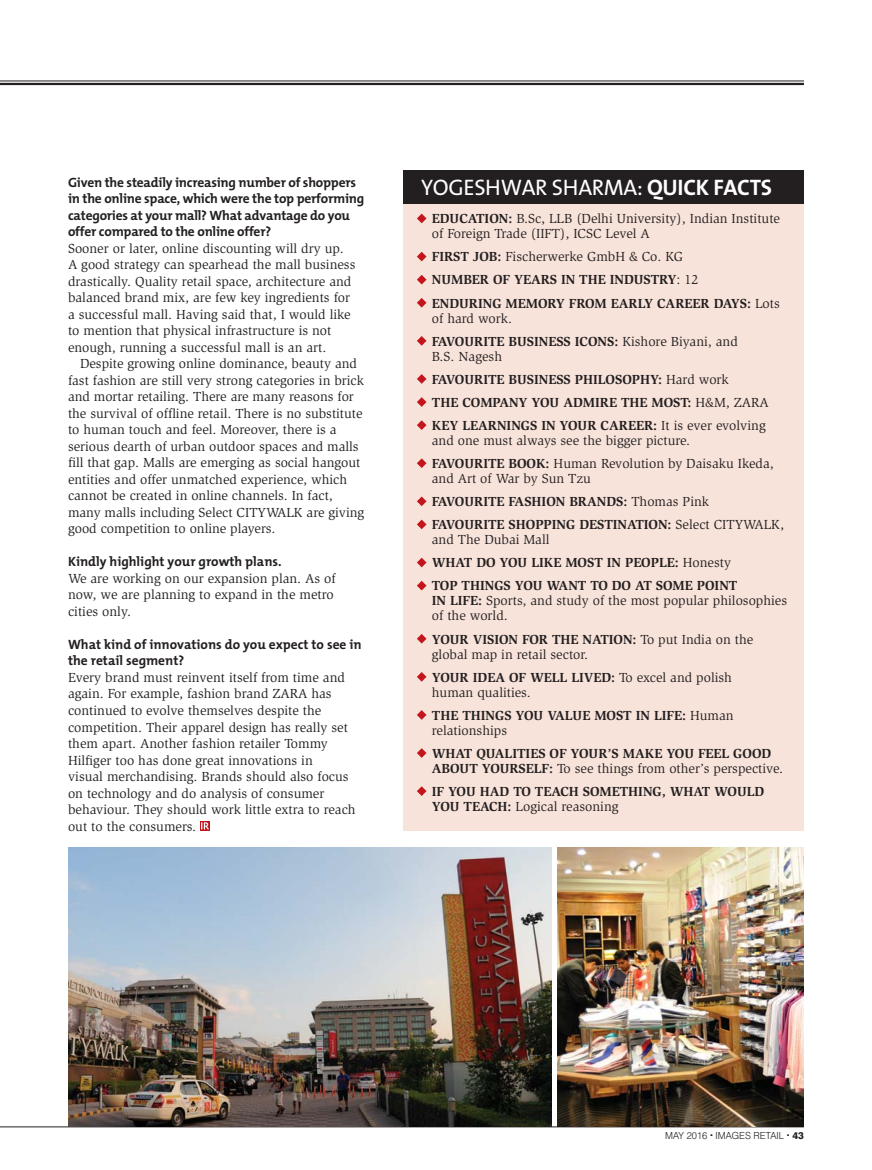
<style>
.page{position:relative;width:872px;height:1170px;background:#fff}
.page>*{position:absolute;margin:0;border:0;box-sizing:border-box;transform-origin:0 0}
.t1{font:22.5px "Slo The Mix";letter-spacing:-.015em;color:#fff}
.t2{font:13.5px/16.5px "Slimbach LT";color:#231f20}
.t3{font:700 13.5px/23.1px "Slimbach LT";color:#231f20}
.t4{font:700 13.5px/16.5px "Slo The Mix";letter-spacing:-.015em;color:#231f20}
.t5{font:300 9.75px "Swiss 721 BT";color:#231f20}
.s1{font-weight:700}
.s2{font-weight:400}
.s3{font-weight:800}
</style>
<div class="page">
<hr style="left:0;top:81px;width:804px;height:1px;background:#231f20">
<hr style="left:0;top:83px;width:804px;height:2px;background:#231f20">
<hr style="left:0;top:1126px;width:804px;height:1px;background:#231f20">
<div style="left:403px;top:170px;width:401px;height:660px;background:#f7e3da"></div>
<div style="left:403px;top:170px;width:401px;height:33px;background:#231f20"></div>
<svg style="left:417px;top:213px;width:9px;height:10px"></svg>
<svg style="left:417px;top:252px;width:9px;height:9px"></svg>
<svg style="left:417px;top:275px;width:9px;height:9px"></svg>
<svg style="left:417px;top:298px;width:9px;height:9px"></svg>
<svg style="left:417px;top:336px;width:9px;height:9px"></svg>
<svg style="left:417px;top:374px;width:9px;height:10px"></svg>
<svg style="left:417px;top:397px;width:9px;height:10px"></svg>
<svg style="left:417px;top:420px;width:9px;height:10px"></svg>
<svg style="left:417px;top:458px;width:9px;height:10px"></svg>
<svg style="left:417px;top:496px;width:9px;height:10px"></svg>
<svg style="left:417px;top:519px;width:9px;height:10px"></svg>
<svg style="left:417px;top:557px;width:9px;height:10px"></svg>
<svg style="left:417px;top:581px;width:9px;height:9px"></svg>
<svg style="left:417px;top:634px;width:9px;height:9px"></svg>
<svg style="left:417px;top:672px;width:9px;height:9px"></svg>
<svg style="left:417px;top:710px;width:9px;height:9px"></svg>
<svg style="left:417px;top:748px;width:9px;height:9px"></svg>
<svg style="left:417px;top:786px;width:9px;height:10px"></svg>
<svg style="left:200px;top:821px;width:10px;height:9px"></svg>
<svg style="left:201px;top:822px;width:8px;height:7px"></svg>
<img style="left:68px;top:847px;width:484px;height:278px">
<img style="left:557px;top:847px;width:247px;height:278px">
<p class="t4" style="left:68px;top:174px;width:298px">Given the steadily increasing number of shoppers in the online space, which were the top performing categories at your mall? What advantage do you offer compared to the online offer?</p>
<p class="t2" style="left:68px;top:241px;width:289px">Sooner or later, online discounting will dry up.<br>A good strategy can spearhead the mall business drastically. Quality retail space, architecture and balanced brand mix, are few key ingredients for a successful mall. Having said that, I would like to mention that physical infrastructure is not enough, running a successful mall is an art.</p>
<p class="t2" style="left:68px;top:357px;width:298px;text-indent:12px">Despite growing online dominance, beauty and fast fashion are still very strong categories in brick and mortar retailing. There are many reasons for the survival of offline retail. There is no substitute to human touch and feel. Moreover, there is a serious dearth of urban outdoor spaces and malls fill that gap. Malls are emerging as social hangout entities and offer unmatched experience, which cannot be created in online channels. In fact, many malls including Select CITYWALK are giving good competition to online players.</p>
<p class="t4" style="left:68px;top:554px;width:215px">Kindly highlight your growth plans.</p>
<p class="t2" style="left:68px;top:571px;width:269px">We are working on our expansion plan. As of now, we are planning to expand in the metro cities only.</p>
<p class="t4" style="left:68px;top:636px;width:295px">What kind of innovations do you expect to see in the retail segment?</p>
<p class="t2" style="left:68px;top:670px;width:289px">Every brand must reinvent itself from time and again. For example, fashion brand ZARA has continued to evolve themselves despite the competition. Their apparel design has really set them apart. Another fashion retailer Tommy Hilfiger too has done great innovations in<br>visual merchandising. Brands should also focus on technology and do analysis of consumer behaviour. They should work little extra to reach out to the consumers.</p>
<h1 class="t1" style="left:421px;top:176px;width:352px">YOGESHWAR SHARMA: <span class="s1">QUICK FACTS</span></h1>
<p class="t2" style="left:432px;top:212px;width:350px;line-height:15px"><span class="s1">EDUCATION:</span> B.Sc, LLB (Delhi University), Indian Institute of Foreign Trade (IIFT), ICSC Level A</p>
<p class="t3" style="left:432px;top:245px;width:349px">FIRST JOB: <span class="s2">Fischerwerke GmbH &amp; Co. KG<br></span>NUMBER OF YEARS IN THE INDUSTRY<span class="s2">: 12<br></span>ENDURING MEMORY FROM EARLY CAREER DAYS: <span class="s2">Lots</span></p>
<p class="t2" style="left:432px;top:308px;width:307px;line-height:23.1px">of hard work.<br><span class="s1">FAVOURITE BUSINESS ICONS:</span> Kishore Biyani, and</p>
<p class="t3" style="left:432px;top:344px;width:338px"><span class="s2">B.S. Nagesh<br></span>FAVOURITE BUSINESS PHILOSOPHY: <span class="s2">Hard work<br></span>THE COMPANY YOU ADMIRE THE MOST: <span class="s2">H&amp;M, ZARA </span>KEY LEARNINGS IN YOUR CAREER: <span class="s2">It is ever evolving</span></p>
<p class="t2" style="left:432px;top:430px;width:343px;line-height:23.1px">and one must always see the bigger picture.<br><span class="s1">FAVOURITE BOOK:</span> Human Revolution by Daisaku Ikeda,</p>
<p class="t3" style="left:432px;top:467px;width:354px"><span class="s2">and Art of War by Sun Tzu<br></span>FAVOURITE FASHION BRANDS: <span class="s2">Thomas Pink<br></span>FAVOURITE SHOPPING DESTINATION: <span class="s2">Select CITYWALK,</span></p>
<p class="t3" style="left:432px;top:528px;width:307px"><span class="s2">and The Dubai Mall<br></span>WHAT DO YOU LIKE MOST IN PEOPLE: <span class="s2">Honesty<br></span>TOP THINGS YOU WANT TO DO AT SOME POINT</p>
<p class="t2" style="left:432px;top:594px;width:357px;line-height:15px"><span class="s1">IN LIFE:</span> Sports, and study of the most popular philosophies of the world.</p>
<p class="t2" style="left:432px;top:632px;width:323px;line-height:15px"><span class="s1">YOUR VISION FOR THE NATION:</span> To put India on the global map in retail sector.</p>
<p class="t2" style="left:432px;top:670px;width:302px;line-height:15px"><span class="s1">YOUR IDEA OF WELL LIVED:</span> To excel and polish human qualities.</p>
<p class="t3" style="left:432px;top:707px;width:303px;line-height:15px">THE THINGS YOU VALUE MOST IN LIFE: <span class="s2">Human relationships</span></p>
<p class="t3" style="left:432px;top:745px;width:353px;line-height:15px">WHAT QUALITIES OF YOUR’S MAKE YOU FEEL GOOD<br>ABOUT YOURSELF: <span class="s2">To see things from other’s perspective.</span></p>
<p class="t3" style="left:432px;top:783px;width:334px;line-height:15px">IF YOU HAD TO TEACH SOMETHING, WHAT WOULD<br>YOU TEACH: <span class="s2">Logical reasoning</span></p>
<p class="t5" style="left:665px;top:1131px;width:140px">MAY 2016 <sup>.</sup> IMAGES RETAIL <sup>.</sup> <span class="s3">43</span></p>
</div>
